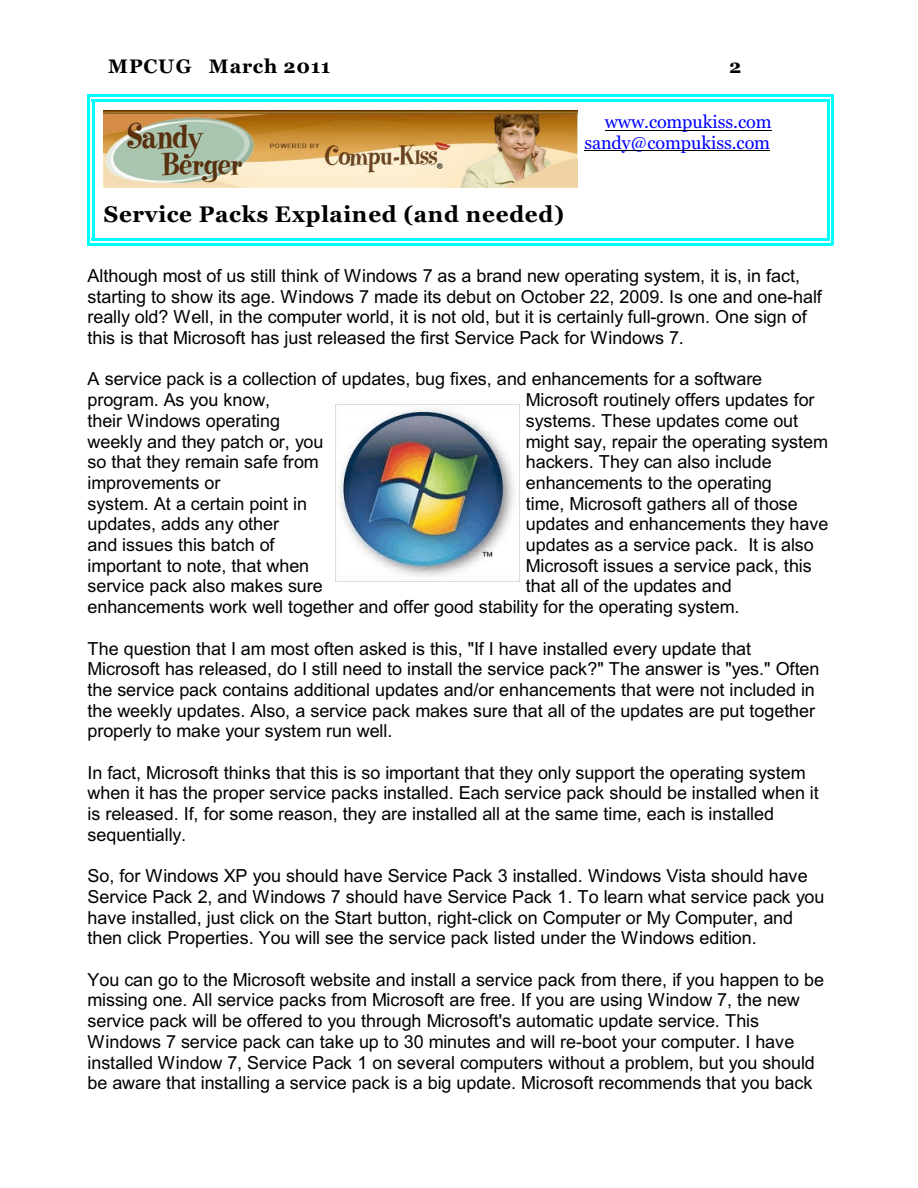
<style>
.page{position:relative;width:918px;height:1188px;background:#fff}
.page>*{position:absolute;margin:0;border:0;box-sizing:border-box;transform-origin:0 0}
.t1{font:700 22.35px "Georgia";letter-spacing:.03em;color:#000}
.t2{font:700 19.5px "Georgia";letter-spacing:.035em;color:#000}
.t3{font:18px/20.7px "Arial";letter-spacing:-.005em;color:#000}
.t4{font:18px/20.7px "Georgia";letter-spacing:-.005em;color:#00f;text-align:right}
</style>
<div class="page">
<hr style="left:605px;top:130px;width:167px;height:1px;background:#000">
<hr style="left:584px;top:150px;width:186px;height:1px;background:#000">
<img style="left:104px;top:111px;width:474px;height:76px">
<hr style="left:92px;top:99px;width:2px;height:142px;background:#0ff">
<hr style="left:827px;top:99px;width:2px;height:142px;background:#0ff">
<hr style="left:92px;top:99px;width:737px;height:3px;background:#0ff">
<hr style="left:92px;top:239px;width:737px;height:2px;background:#0ff">
<hr style="left:88px;top:95px;width:2px;height:150px;background:#0ff">
<hr style="left:831px;top:95px;width:3px;height:150px;background:#0ff">
<hr style="left:88px;top:95px;width:745px;height:2px;background:#0ff">
<hr style="left:88px;top:243px;width:745px;height:2px;background:#0ff">
<img style="left:339px;top:407px;width:176px;height:171px">
<p class="t2" style="left:108px;top:59px;width:224px">MPCUG March 2011</p>
<p class="t2" style="left:729px;top:59px;width:14px">2</p>
<p class="t1" style="left:104px;top:205px;width:462px">Service Packs Explained (and needed)</p>
<p class="t4" style="left:584px;top:113px;width:189px">www.compukiss.com sandy@compukiss.com</p>
<p class="t3" style="left:88px;top:267px;width:736px">Although most of us still think of Windows 7 as a brand new operating system, it is, in fact, starting to show its age. Windows 7 made its debut on October 22, 2009. Is one and one-half really old? Well, in the computer world, it is not old, but it is certainly full-grown. One sign of this is that Microsoft has just released the first Service Pack for Windows 7.</p>
<p class="t3" style="left:88px;top:370px;width:676px">A service pack is a collection of updates, bug fixes, and enhancements for a software program. As you know,</p>
<p class="t3" style="left:526px;top:391px;width:290px">Microsoft routinely offers updates for</p>
<p class="t3" style="left:88px;top:412px;width:194px">their Windows operating</p>
<p class="t3" style="left:526px;top:412px;width:274px">systems. These updates come out</p>
<p class="t3" style="left:88px;top:433px;width:238px">weekly and they patch or, you</p>
<p class="t3" style="left:526px;top:433px;width:304px">might say, repair the operating system</p>
<p class="t3" style="left:88px;top:453px;width:233px">so that they remain safe from</p>
<p class="t3" style="left:526px;top:453px;width:247px">hackers. They can also include</p>
<p class="t3" style="left:88px;top:474px;width:134px">improvements or</p>
<p class="t3" style="left:526px;top:474px;width:248px">enhancements to the operating</p>
<p class="t3" style="left:88px;top:495px;width:221px">system. At a certain point in</p>
<p class="t3" style="left:526px;top:495px;width:274px">time, Microsoft gathers all of those</p>
<p class="t3" style="left:88px;top:515px;width:193px">updates, adds any other</p>
<p class="t3" style="left:526px;top:515px;width:304px">updates and enhancements they have</p>
<p class="t3" style="left:88px;top:536px;width:188px">and issues this batch of</p>
<p class="t3" style="left:526px;top:536px;width:290px">updates as a service pack. It is also</p>
<p class="t3" style="left:88px;top:557px;width:223px">important to note, that when</p>
<p class="t3" style="left:526px;top:557px;width:287px">Microsoft issues a service pack, this</p>
<p class="t3" style="left:88px;top:577px;width:237px">service pack also makes sure</p>
<p class="t3" style="left:88px;top:577px;width:653px;text-indent:438px">that all of the updates and enhancements work well together and offer good stability for the operating system.</p>
<p class="t3" style="left:88px;top:640px;width:733px">The question that I am most often asked is this, "If I have installed every update that Microsoft has released, do I still need to install the service pack?" The answer is "yes." Often the service pack contains additional updates and/or enhancements that were not included in the weekly updates. Also, a service pack makes sure that all of the updates are put together properly to make your system run well.</p>
<p class="t3" style="left:88px;top:764px;width:733px">In fact, Microsoft thinks that this is so important that they only support the operating system when it has the proper service packs installed. Each service pack should be installed when it is released. If, for some reason, they are installed all at the same time, each is installed sequentially.</p>
<p class="t3" style="left:88px;top:867px;width:738px">So, for Windows XP you should have Service Pack 3 installed. Windows Vista should have Service Pack 2, and Windows 7 should have Service Pack 1. To learn what service pack you have installed, just click on the Start button, right-click on Computer or My Computer, and then click Properties. You will see the service pack listed under the Windows edition.</p>
<p class="t3" style="left:88px;top:971px;width:738px">You can go to the Microsoft website and install a service pack from there, if you happen to be missing one. All service packs from Microsoft are free. If you are using Window 7, the new service pack will be offered to you through Microsoft's automatic update service. This Windows 7 service pack can take up to 30 minutes and will re-boot your computer. I have installed Window 7, Service Pack 1 on several computers without a problem, but you should be aware that installing a service pack is a big update. Microsoft recommends that you back</p>
</div>
